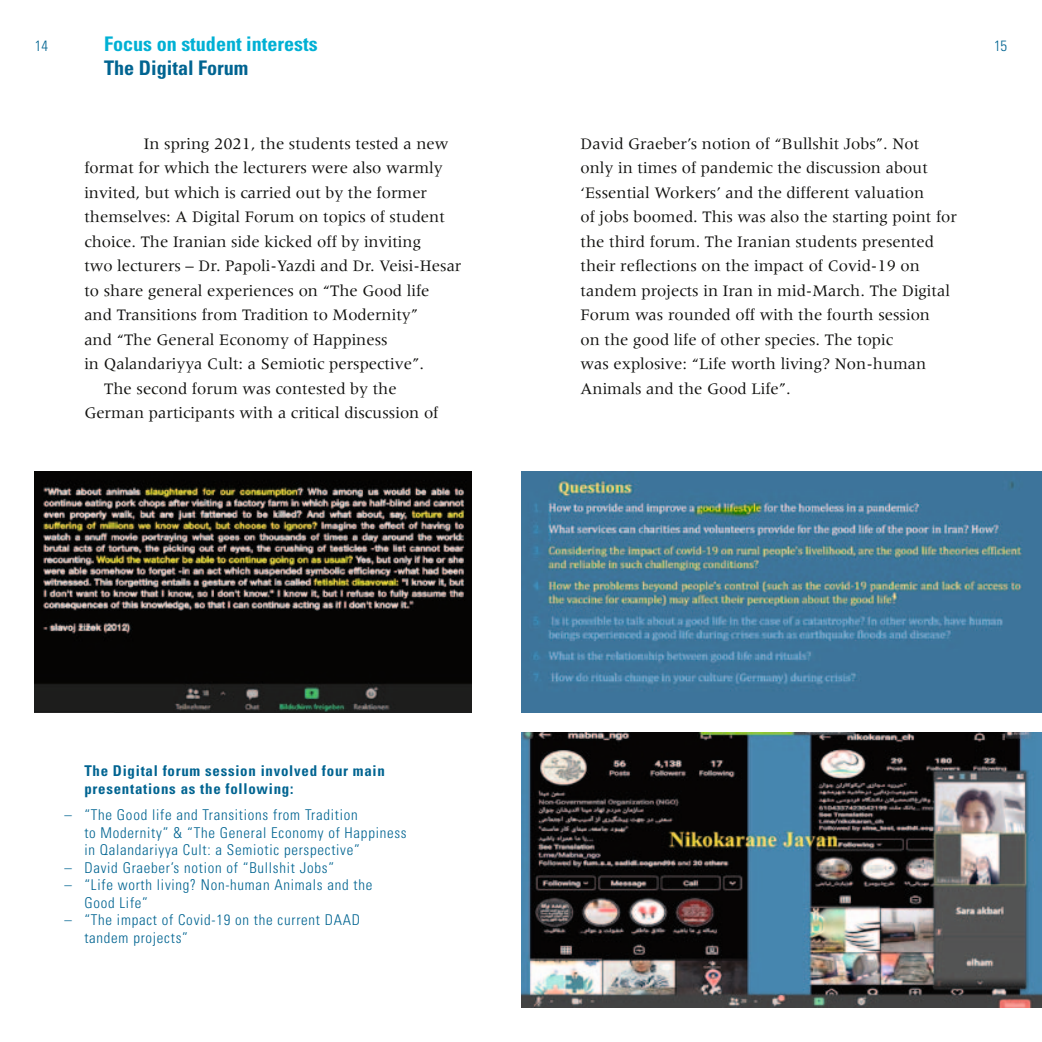
<style>
.page{position:relative;width:1042px;height:1042px;background:#fff}
.page>*{position:absolute;margin:0;border:0;box-sizing:border-box;transform-origin:0 0}
.t1{font:700 condensed 20.12px "Univers";color:#00b0d4}
.t2{font:700 condensed 20.12px "Univers";color:#006491}
.t3{font:16.62px/24.5px "Meridien";color:#11110f}
.t4{font:300 condensed 14.88px/17.5px "Univers";letter-spacing:.05em;color:#006491}
.t5{font:700 condensed 14.88px/17.5px "Univers";letter-spacing:.05em;color:#006491}
</style>
<div class="page">
<img style="left:34px;top:472px;width:437px;height:240px">
<img style="left:521px;top:472px;width:521px;height:240px">
<img style="left:521px;top:733px;width:521px;height:274px">
<p class="t1" style="left:104px;top:31px;width:215px">Focus on student interests</p>
<p class="t2" style="left:104px;top:55px;width:146px">The Digital Forum</p>
<p class="t4" style="left:35px;top:37px;width:15px">14</p>
<p class="t4" style="left:994px;top:37px;width:15px">15</p>
<p class="t3" style="left:144px;top:131px;width:306px">In spring 2021, the students tested a new</p>
<p class="t3" style="left:84px;top:155px;width:360px">format for which the lecturers were also warmly</p>
<p class="t3" style="left:84px;top:180px;width:344px">invited, but which is carried out by the former</p>
<p class="t3" style="left:84px;top:204px;width:362px">themselves: A Digital Forum on topics of student</p>
<p class="t3" style="left:84px;top:229px;width:338px">choice. The Iranian side kicked off by inviting</p>
<p class="t3" style="left:84px;top:253px;width:379px">two lecturers – Dr. Papoli-Yazdi and Dr. Veisi-Hesar</p>
<p class="t3" style="left:84px;top:278px;width:347px">to share general experiences on “The Good life</p>
<p class="t3" style="left:84px;top:302px;width:335px">and Transitions from Tradition to Modernity”</p>
<p class="t3" style="left:84px;top:327px;width:305px">and “The General Economy of Happiness</p>
<p class="t3" style="left:84px;top:351px;width:341px">in Qalandariyya Cult: a Semiotic perspective”.</p>
<p class="t3" style="left:104px;top:376px;width:294px">The second forum was contested by the</p>
<p class="t3" style="left:84px;top:400px;width:356px">German participants with a critical discussion of</p>
<p class="t3" style="left:580px;top:131px;width:378px">David Graeber’s notion of “Bullshit Jobs”. Not<br>only in times of pandemic the discussion about ‘Essential Workers’ and the different valuation<br>of jobs boomed. This was also the starting point for the third forum. The Iranian students presented their reflections on the impact of Covid-19 on tandem projects in Iran in mid-March. The Digital Forum was rounded off with the fourth session<br>on the good life of other species. The topic<br>was explosive: “Life worth living? Non-human Animals and the Good Life”.</p>
<p class="t5" style="left:84px;top:762px;width:302px">The Digital forum session involved four main presentations as the following:</p>
<p class="t4" style="left:84px;top:806px;width:324px;text-indent:-20px">– “The Good life and Transitions from Tradition<br>to Modernity” &amp; “The General Economy of Happiness in Qalandariyya Cult: a Semiotic perspective”</p>
<p class="t4" style="left:64px;top:859px;width:271px">– David Graeber’s notion of “Bullshit Jobs”</p>
<p class="t4" style="left:84px;top:876px;width:289px;text-indent:-20px">– “Life worth living? Non-human Animals and the<br>Good Life”</p>
<p class="t4" style="left:84px;top:911px;width:277px;text-indent:-20px">– “The impact of Covid-19 on the current DAAD tandem projects”</p>
</div>
